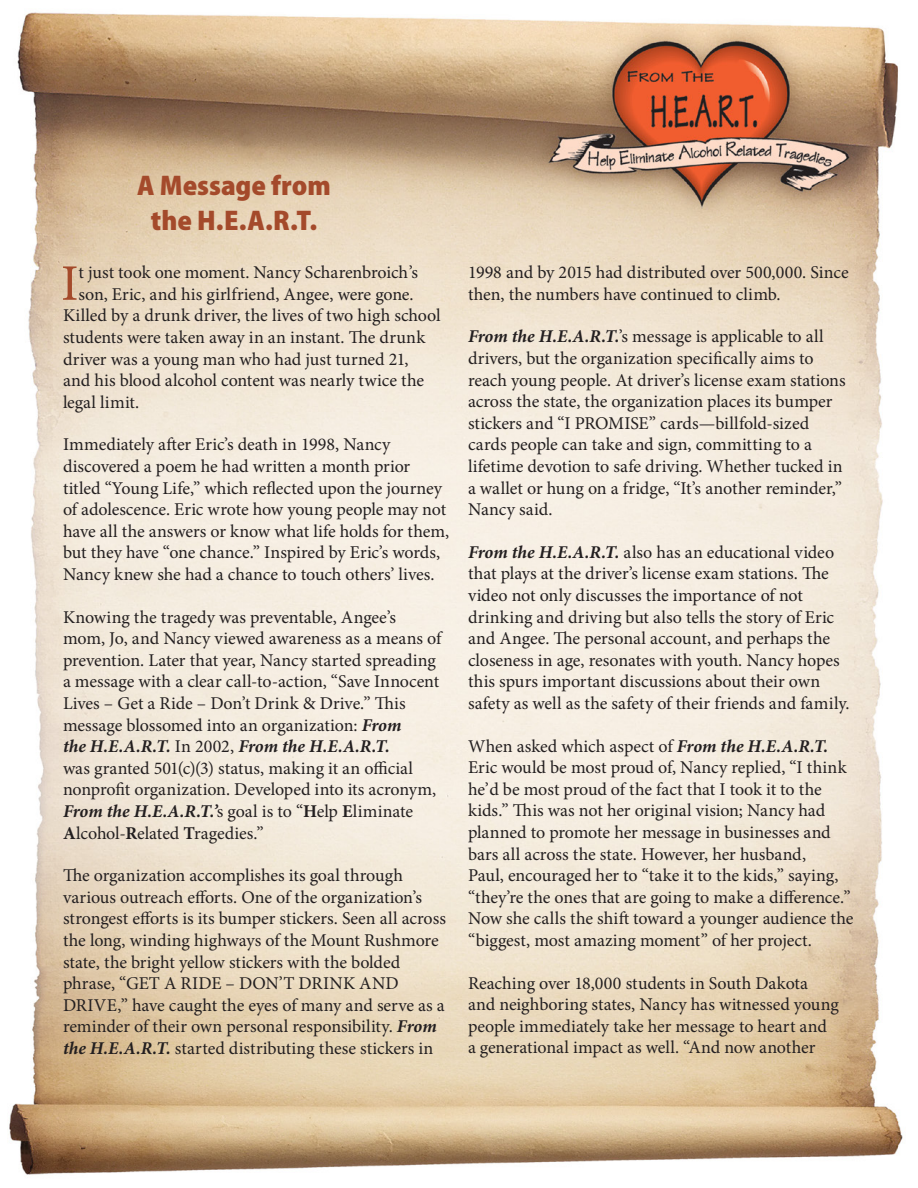
<style>
.page{position:relative;width:918px;height:1188px;background:#fff}
.page>*{position:absolute;margin:0;border:0;box-sizing:border-box;transform-origin:0 0}
.dropcap{font:51.3px "Minion Pro";color:#a44a2b}
.A_head{font:900 semi-condensed 28.5px/34.2px "Myriad Pro";color:#a44a2b;text-align:center}
.Normal_text{font:18px/21.6px "Minion Pro";letter-spacing:-.005em;color:#231f20}
.dropcap-2{font:18px "Minion Pro";letter-spacing:-.005em;color:#231f20}
.s1{font-weight:700;font-style:italic}
.s2{font-weight:700}
</style>
<div class="page">
<img style="left:9px;top:12px;width:894px;height:1163px">
<p class="A_head" style="left:137px;top:169px;width:195px">A Message from the H.E.A.R.T.</p>
<p class="dropcap" style="left:61px;top:249px;width:19px">I</p>
<p class="dropcap-2" style="left:79px;top:260px;width:341px">t just took one moment. Nancy Scharenbroich’s</p>
<p class="dropcap-2" style="left:79px;top:282px;width:337px">son, Eric, and his girlfriend, Angee, were gone.</p>
<p class="dropcap-2" style="left:63px;top:304px;width:379px">Killed by a drunk driver, the lives of two high school</p>
<p class="dropcap-2" style="left:63px;top:325px;width:364px">students were taken away in an instant. The drunk</p>
<p class="dropcap-2" style="left:63px;top:347px;width:347px">driver was a young man who had just turned 21,</p>
<p class="dropcap-2" style="left:63px;top:368px;width:363px">and his blood alcohol content was nearly twice the</p>
<p class="dropcap-2" style="left:63px;top:390px;width:78px">legal limit.</p>
<p class="Normal_text" style="left:63px;top:434px;width:388px">Immediately after Eric’s death in 1998, Nancy discovered a poem he had written a month prior titled “Young Life,” which reflected upon the journey of adolescence. Eric wrote how young people may not have all the answers or know what life holds for them, but they have “one chance.” Inspired by Eric’s words, Nancy knew she had a chance to touch others’ lives.</p>
<p class="Normal_text" style="left:63px;top:606px;width:380px">Knowing the tragedy was preventable, Angee’s mom, Jo, and Nancy viewed awareness as a means of prevention. Later that year, Nancy started spreading a message with a clear call-to-action, “Save Innocent Lives – Get a Ride – Don’t Drink &amp; Drive.” This message blossomed into an organization: <span class="s1">From<br>the H.E.A.R.T.</span> In 2002, <span class="s1">From the H.E.A.R.T.<br></span>was granted 501(c)(3) status, making it an official nonprofit organization. Developed into its acronym, <span class="s1">From the H.E.A.R.T.’</span>s goal is to “<span class="s2">H</span>elp <span class="s2">E</span>liminate <span class="s2">A</span>lcohol-<span class="s2">R</span>elated <span class="s2">T</span>ragedies.”</p>
<p class="Normal_text" style="left:63px;top:865px;width:384px">The organization accomplishes its goal through various outreach efforts. One of the organization’s strongest efforts is its bumper stickers. Seen all across the long, winding highways of the Mount Rushmore state, the bright yellow stickers with the bolded phrase, “GET A RIDE – DON’T DRINK AND DRIVE,” have caught the eyes of many and serve as a reminder of their own personal responsibility. <span class="s1">From the H.E.A.R.T.</span> started distributing these stickers in</p>
<p class="Normal_text" style="left:468px;top:262px;width:382px">1998 and by 2015 had distributed over 500,000. Since then, the numbers have continued to climb.</p>
<p class="Normal_text" style="left:468px;top:326px;width:379px"><span class="s1">From the H.E.A.R.T.</span>’s message is applicable to all drivers, but the organization specifically aims to reach young people. At driver’s license exam stations across the state, the organization places its bumper stickers and “I PROMISE” cards—billfold-sized cards people can take and sign, committing to a lifetime devotion to safe driving. Whether tucked in a wallet or hung on a fridge, “It’s another reminder,” Nancy said.</p>
<p class="Normal_text" style="left:468px;top:541px;width:383px"><span class="s1">From the H.E.A.R.T.</span> also has an educational video that plays at the driver’s license exam stations. The video not only discusses the importance of not drinking and driving but also tells the story of Eric and Angee. The personal account, and perhaps the closeness in age, resonates with youth. Nancy hopes this spurs important discussions about their own safety as well as the safety of their friends and family.</p>
<p class="Normal_text" style="left:468px;top:735px;width:387px">When asked which aspect of <span class="s1">From the H.E.A.R.T.<br></span>Eric would be most proud of, Nancy replied, “I think he’d be most proud of the fact that I took it to the kids.” This was not her original vision; Nancy had planned to promote her message in businesses and bars all across the state. However, her husband,<br>Paul, encouraged her to “take it to the kids,” saying, “they’re the ones that are going to make a difference.” Now she calls the shift toward a younger audience the “biggest, most amazing moment” of her project.</p>
<p class="Normal_text" style="left:468px;top:972px;width:372px">Reaching over 18,000 students in South Dakota and neighboring states, Nancy has witnessed young people immediately take her message to heart and a generational impact as well. “And now another</p>
</div>
